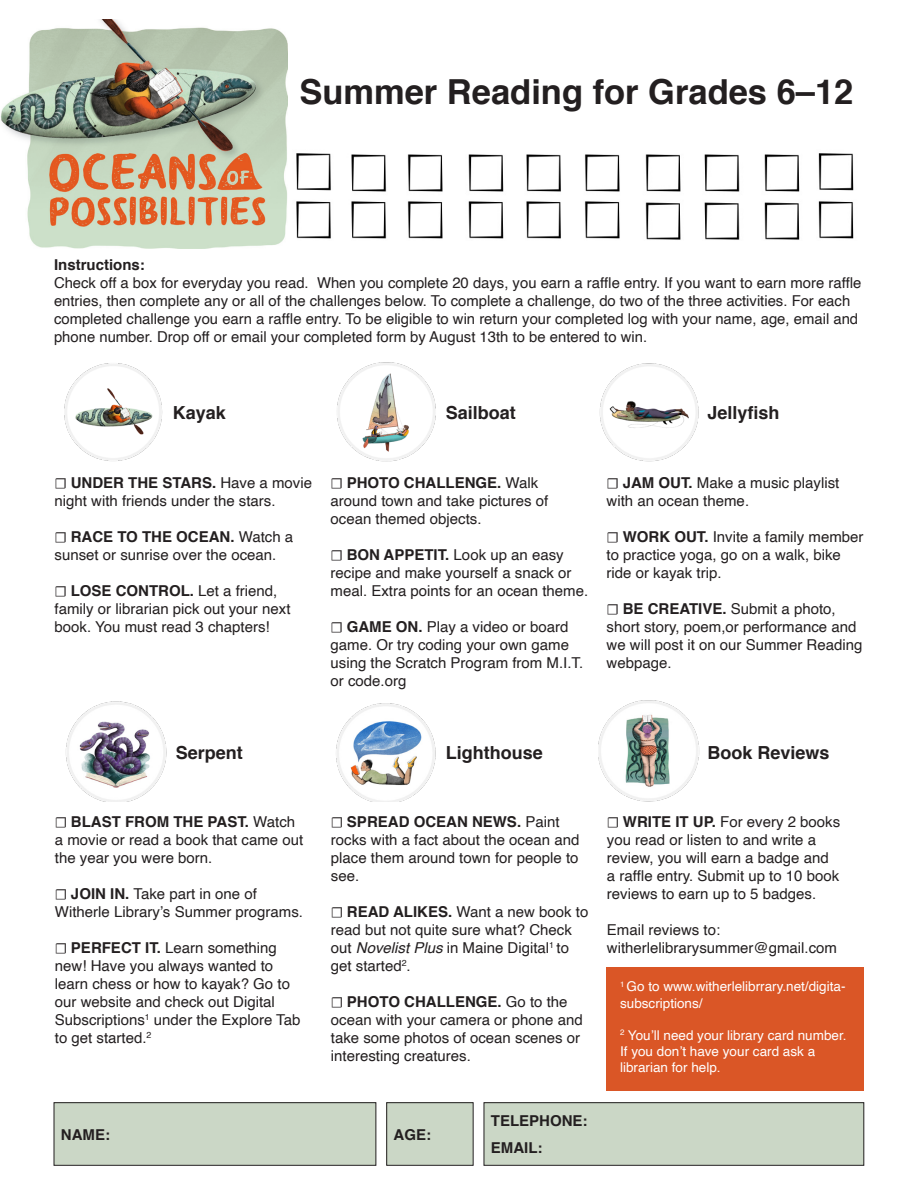
<style>
.page{position:relative;width:918px;height:1188px;background:#fff}
.page>*{position:absolute;margin:0;border:0;box-sizing:border-box;transform-origin:0 0}
.t1{font:700 34.5px "Helvetica";color:#231f20}
.t2{font:700 18px "Helvetica";color:#231f20}
.t3{font:15px/18px "Helvetica";color:#231f20}
.t4{font:700 15px "Helvetica";color:#231f20}
.t5{font:13.5px/16.2px "Helvetica";color:#fff}
.s1{font-family:"Minion Pro"}
.s2{font-weight:700}
.s3{font-style:italic}
</style>
<div class="page">
<img style="left:296px;top:153px;width:558px;height:87px">
<div style="left:54px;top:1103px;width:322px;height:62px;background:#cbd7c6"></div>
<div style="left:54px;top:1102px;width:322px;height:64px;border:1px solid #231f20"></div>
<div style="left:387px;top:1103px;width:86px;height:62px;background:#cbd7c6"></div>
<div style="left:387px;top:1102px;width:86px;height:64px;border:1px solid #231f20"></div>
<div style="left:484px;top:1103px;width:380px;height:62px;background:#cbd7c6"></div>
<div style="left:484px;top:1102px;width:380px;height:64px;border:1px solid #231f20"></div>
<img style="left:64px;top:363px;width:99px;height:98px">
<img style="left:337px;top:362px;width:99px;height:100px">
<img style="left:599px;top:363px;width:100px;height:99px">
<img style="left:65px;top:701px;width:102px;height:101px">
<img style="left:336px;top:703px;width:100px;height:99px">
<img style="left:598px;top:700px;width:102px;height:102px">
<div style="left:607px;top:968px;width:257px;height:123px;background:#da5626"></div>
<img style="left:0;top:19px;width:287px;height:230px">
<p class="t1" style="left:299px;top:64px;width:556px">Summer Reading for Grades 6–12</p>
<p class="t4" style="left:54px;top:253px;width:92px">Instructions:</p>
<p class="t3" style="left:54px;top:275px;width:809px">Check off a box for everyday you read. When you complete 20 days, you earn a raffle entry. If you want to earn more raffle entries, then complete any or all of the challenges below. To complete a challenge, do two of the three activities. For each completed challenge you earn a raffle entry. To be eligible to win return your completed log with your name, age, email and phone number. Drop off or email your completed form by August 13th to be entered to win.</p>
<p class="t2" style="left:173px;top:398px;width:55px">Kayak</p>
<p class="t2" style="left:446px;top:398px;width:72px">Sailboat</p>
<p class="t2" style="left:707px;top:398px;width:74px">Jellyfish</p>
<p class="t3" style="left:55px;top:475px;width:259px"><span class="s1">☐</span> <span class="s2">UNDER THE STARS.</span> Have a movie night with friends under the stars.</p>
<p class="t3" style="left:55px;top:529px;width:240px"><span class="s1">☐</span> <span class="s2">RACE TO THE OCEAN.</span> Watch a sunset or sunrise over the ocean.</p>
<p class="t3" style="left:55px;top:583px;width:237px"><span class="s1">☐</span> <span class="s2">LOSE CONTROL.</span> Let a friend, family or librarian pick out your next book. You must read 3 chapters!</p>
<p class="t3" style="left:331px;top:475px;width:219px"><span class="s1">☐</span> <span class="s2">PHOTO CHALLENGE.</span> Walk around town and take pictures of ocean themed objects.</p>
<p class="t3" style="left:331px;top:547px;width:259px"><span class="s1">☐</span> <span class="s2">BON APPETIT.</span> Look up an easy recipe and make yourself a snack or meal. Extra points for an ocean theme.</p>
<p class="t3" style="left:331px;top:619px;width:254px"><span class="s1">☐</span> <span class="s2">GAME ON.</span> Play a video or board game. Or try coding your own game using the Scratch Program from M.I.T. or code.org</p>
<p class="t3" style="left:607px;top:475px;width:234px"><span class="s1">☐</span> <span class="s2">JAM OUT.</span> Make a music playlist with an ocean theme.</p>
<p class="t3" style="left:607px;top:529px;width:258px"><span class="s1">☐</span> <span class="s2">WORK OUT.</span> Invite a family member to practice yoga, go on a walk, bike ride or kayak trip.</p>
<p class="t3" style="left:607px;top:601px;width:257px"><span class="s1">☐</span> <span class="s2">BE CREATIVE.</span> Submit a photo, short story, poem,or performance and we will post it on our Summer Reading webpage.</p>
<p class="t2" style="left:176px;top:738px;width:69px">Serpent</p>
<p class="t2" style="left:446px;top:738px;width:99px">Lighthouse</p>
<p class="t2" style="left:707px;top:738px;width:124px">Book Reviews</p>
<p class="t3" style="left:55px;top:813px;width:250px"><span class="s1">☐</span> <span class="s2">BLAST FROM THE PAST.</span> Watch a movie or read a book that came out the year you were born.</p>
<p class="t3" style="left:55px;top:885px;width:250px"><span class="s1">☐</span> <span class="s2">JOIN IN.</span> Take part in one of<br>Witherle Library’s Summer programs.</p>
<p class="t3" style="left:55px;top:939px;width:247px"><span class="s1">☐</span> <span class="s2">PERFECT IT.</span> Learn something new! Have you always wanted to learn chess or how to kayak? Go to our website and check out Digital<br>Subscriptions<sup>1</sup> under the Explore Tab to get started.<sup>2</sup></p>
<p class="t3" style="left:331px;top:813px;width:250px"><span class="s1">☐</span> <span class="s2">SPREAD OCEAN NEWS.</span> Paint rocks with a fact about the ocean and place them around town for people to see.</p>
<p class="t3" style="left:331px;top:903px;width:259px"><span class="s1">☐</span> <span class="s2">READ ALIKES.</span> Want a new book to read but not quite sure what? Check out <span class="s3">Novelist Plus</span> in Maine Digital<sup>1</sup> to get started<sup>2</sup>.</p>
<p class="t3" style="left:331px;top:993px;width:253px"><span class="s1">☐</span> <span class="s2">PHOTO CHALLENGE.</span> Go to the ocean with your camera or phone and take some photos of ocean scenes or interesting creatures.</p>
<p class="t4" style="left:61px;top:1122px;width:51px">NAME:</p>
<p class="t4" style="left:394px;top:1122px;width:39px">AGE:</p>
<p class="t4" style="left:491px;top:1109px;width:98px">TELEPHONE:</p>
<p class="t4" style="left:491px;top:1136px;width:53px">EMAIL:</p>
<p class="t3" style="left:607px;top:813px;width:235px"><span class="s1">☐</span> <span class="s2">WRITE IT UP.</span> For every 2 books you read or listen to and write a review, you will earn a badge and a raffle entry. Submit up to 10 book reviews to earn up to 5 badges.</p>
<p class="t3" style="left:607px;top:921px;width:115px">Email reviews to:</p>
<p class="t3" style="left:607px;top:939px;width:232px">witherlelibrarysummer@gmail.com</p>
<p class="t5" style="left:620px;top:979px;width:227px"><sup>1</sup> Go to www.witherlelibrrary.net/digita&shy;subscriptions/</p>
<p class="t5" style="left:620px;top:1027px;width:228px"><sup>2</sup> You’ll need your library card number.<br>If you don’t have your card ask a librarian for help.</p>
</div>
